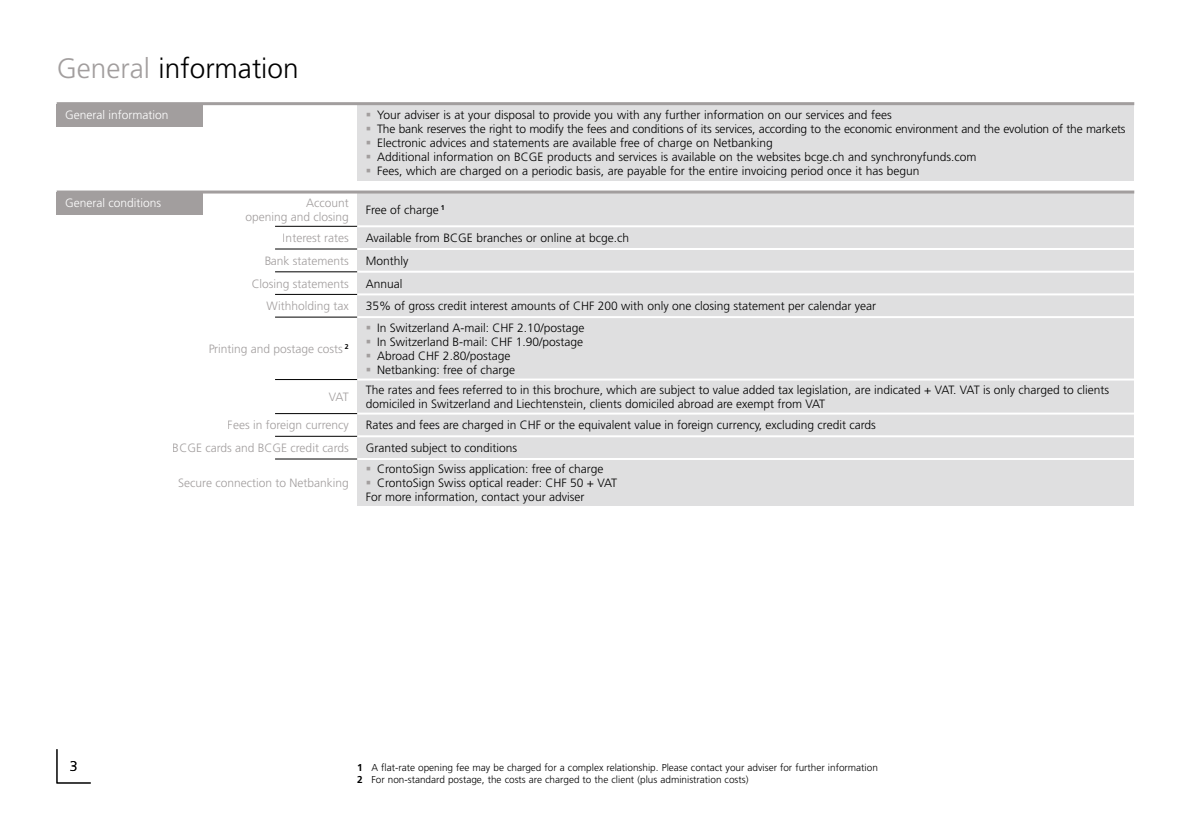
<style>
.page{position:relative;width:1191px;height:840px;background:#fff}
.page>*{position:absolute;margin:0;border:0;box-sizing:border-box;transform-origin:0 0}
.t1{font:300 28px "Frutiger LT Std";color:#000}
.t2{font:300 14px "Frutiger LT Std";color:#000}
.t3{font:300 12px/14px "Frutiger LT Std";color:#000}
.t4{font:300 12px/14px "Frutiger LT Std";color:#a29e9e;text-align:right}
.t5{font:300 12px "Frutiger LT Std";color:#fff}
.t6{font:300 10px/12px "Frutiger LT Std";color:#000}
.s1{color:#a29e9e}
.s2{font-weight:700}
</style>
<div class="page">
<div style="left:357px;top:436px;width:777px;height:22px;background:#dfdfe0"></div>
<div style="left:357px;top:271px;width:777px;height:23px;background:#dfdfe0"></div>
<div style="left:357px;top:249px;width:777px;height:22px;background:#dfdfe0"></div>
<div style="left:357px;top:379px;width:777px;height:34px;background:#dfdfe0"></div>
<div style="left:357px;top:192px;width:777px;height:34px;background:#dfdfe0"></div>
<div style="left:357px;top:226px;width:777px;height:23px;background:#dfdfe0"></div>
<div style="left:357px;top:294px;width:777px;height:23px;background:#dfdfe0"></div>
<div style="left:357px;top:317px;width:777px;height:62px;background:#dfdfe0"></div>
<div style="left:357px;top:413px;width:777px;height:23px;background:#dfdfe0"></div>
<div style="left:357px;top:104px;width:777px;height:76px;background:#dfdfe0"></div>
<div style="left:57px;top:104px;width:146px;height:22px;background:#a29e9e"></div>
<div style="left:57px;top:192px;width:146px;height:22px;background:#a29e9e"></div>
<div style="left:357px;top:458px;width:777px;height:47px;background:#dfdfe0"></div>
<hr style="left:275px;top:226px;width:82px;height:1px;background:#000">
<hr style="left:357px;top:225px;width:777px;height:2px;background:#fff">
<hr style="left:275px;top:271px;width:82px;height:1px;background:#000">
<hr style="left:357px;top:270px;width:777px;height:2px;background:#fff">
<hr style="left:275px;top:294px;width:82px;height:1px;background:#000">
<hr style="left:357px;top:293px;width:777px;height:2px;background:#fff">
<hr style="left:275px;top:316px;width:82px;height:1px;background:#000">
<hr style="left:357px;top:316px;width:777px;height:2px;background:#fff">
<hr style="left:275px;top:379px;width:82px;height:1px;background:#000">
<hr style="left:357px;top:378px;width:777px;height:2px;background:#fff">
<hr style="left:275px;top:413px;width:82px;height:1px;background:#000">
<hr style="left:357px;top:412px;width:777px;height:2px;background:#fff">
<hr style="left:275px;top:435px;width:82px;height:1px;background:#000">
<hr style="left:357px;top:435px;width:777px;height:2px;background:#fff">
<hr style="left:275px;top:248px;width:82px;height:1px;background:#000">
<hr style="left:357px;top:248px;width:777px;height:2px;background:#fff">
<hr style="left:57px;top:102px;width:1077px;height:3px;background:#a29e9e">
<hr style="left:57px;top:190px;width:1077px;height:3px;background:#a29e9e">
<hr style="left:275px;top:458px;width:82px;height:1px;background:#000">
<hr style="left:357px;top:457px;width:777px;height:2px;background:#fff">
<svg style="left:56px;top:749px;width:35px;height:34px"></svg>
<h1 class="t1" style="left:57px;top:52px;width:243px"><span class="s1">General</span> information</h1>
<p class="t5" style="left:65px;top:107px;width:105px">General information</p>
<p class="t5" style="left:65px;top:196px;width:98px">General conditions</p>
<p class="t4" style="left:245px;top:196px;width:105px">Account<br>opening and closing</p>
<p class="t4" style="left:283px;top:231px;width:67px">Interest rates</p>
<p class="t4" style="left:264px;top:254px;width:86px">Bank statements</p>
<p class="t4" style="left:251px;top:276px;width:99px">Closing statements</p>
<p class="t4" style="left:266px;top:299px;width:84px">Withholding tax</p>
<p class="t4" style="left:208px;top:341px;width:142px">Printing and postage costs <sup>2</sup></p>
<p class="t4" style="left:329px;top:390px;width:21px">VAT</p>
<p class="t4" style="left:228px;top:418px;width:122px">Fees in foreign currency</p>
<p class="t4" style="left:173px;top:441px;width:178px">BCGE cards and BCGE credit cards</p>
<p class="t4" style="left:178px;top:475px;width:172px">Secure connection to Netbanking</p>
<p class="t3" style="left:366px;top:108px;width:527px"><span class="s1">▪</span> Your adviser is at your disposal to provide you with any further information on our services and fees</p>
<p class="t3" style="left:366px;top:122px;width:761px"><span class="s1">▪</span> The bank reserves the right to modify the fees and conditions of its services, according to the economic environment and the evolution of the markets</p>
<p class="t3" style="left:366px;top:136px;width:408px"><span class="s1">▪</span> Electronic advices and statements are available free of charge on Netbanking</p>
<p class="t3" style="left:366px;top:150px;width:612px"><span class="s1">▪</span> Additional information on BCGE products and services is available on the websites bcge.ch and synchronyfunds.com</p>
<p class="t3" style="left:366px;top:164px;width:555px"><span class="s1">▪</span> Fees, which are charged on a periodic basis, are payable for the entire invoicing period once it has begun</p>
<p class="t3" style="left:366px;top:203px;width:81px">Free of charge <sup>1</sup></p>
<p class="t3" style="left:366px;top:231px;width:265px">Available from BCGE branches or online at bcge.ch</p>
<p class="t3" style="left:366px;top:254px;width:44px">Monthly</p>
<p class="t3" style="left:366px;top:276px;width:38px">Annual</p>
<p class="t3" style="left:366px;top:299px;width:512px">35% of gross credit interest amounts of CHF 200 with only one closing statement per calendar year</p>
<p class="t3" style="left:366px;top:321px;width:220px"><span class="s1">▪</span> In Switzerland A-mail: CHF 2.10/postage</p>
<p class="t3" style="left:366px;top:335px;width:219px"><span class="s1">▪</span> In Switzerland B-mail: CHF 1.90/postage</p>
<p class="t3" style="left:366px;top:349px;width:146px"><span class="s1">▪</span> Abroad CHF 2.80/postage</p>
<p class="t3" style="left:366px;top:363px;width:151px"><span class="s1">▪</span> Netbanking: free of charge</p>
<p class="t3" style="left:366px;top:383px;width:745px">The rates and fees referred to in this brochure, which are subject to value added tax legislation, are indicated + VAT. VAT is only charged to clients domiciled in Switzerland and Liechtenstein, clients domiciled abroad are exempt from VAT</p>
<p class="t3" style="left:366px;top:418px;width:511px">Rates and fees are charged in CHF or the equivalent value in foreign currency, excluding credit cards</p>
<p class="t3" style="left:366px;top:441px;width:153px">Granted subject to conditions</p>
<p class="t3" style="left:366px;top:461px;width:239px"><span class="s1">▪</span> CrontoSign Swiss application: free of charge</p>
<p class="t3" style="left:366px;top:475px;width:253px"><span class="s1">▪</span> CrontoSign Swiss optical reader: CHF 50 + VAT<br>For more information, contact your adviser</p>
<p class="t2" style="left:70px;top:758px;width:9px">3</p>
<p class="t6" style="left:357px;top:761px;width:522px"><span class="s2">1</span> A flat-rate opening fee may be charged for a complex relationship. Please contact your adviser for further information<br><span class="s2">2</span> For non-standard postage, the costs are charged to the client (plus administration costs)</p>
</div>
